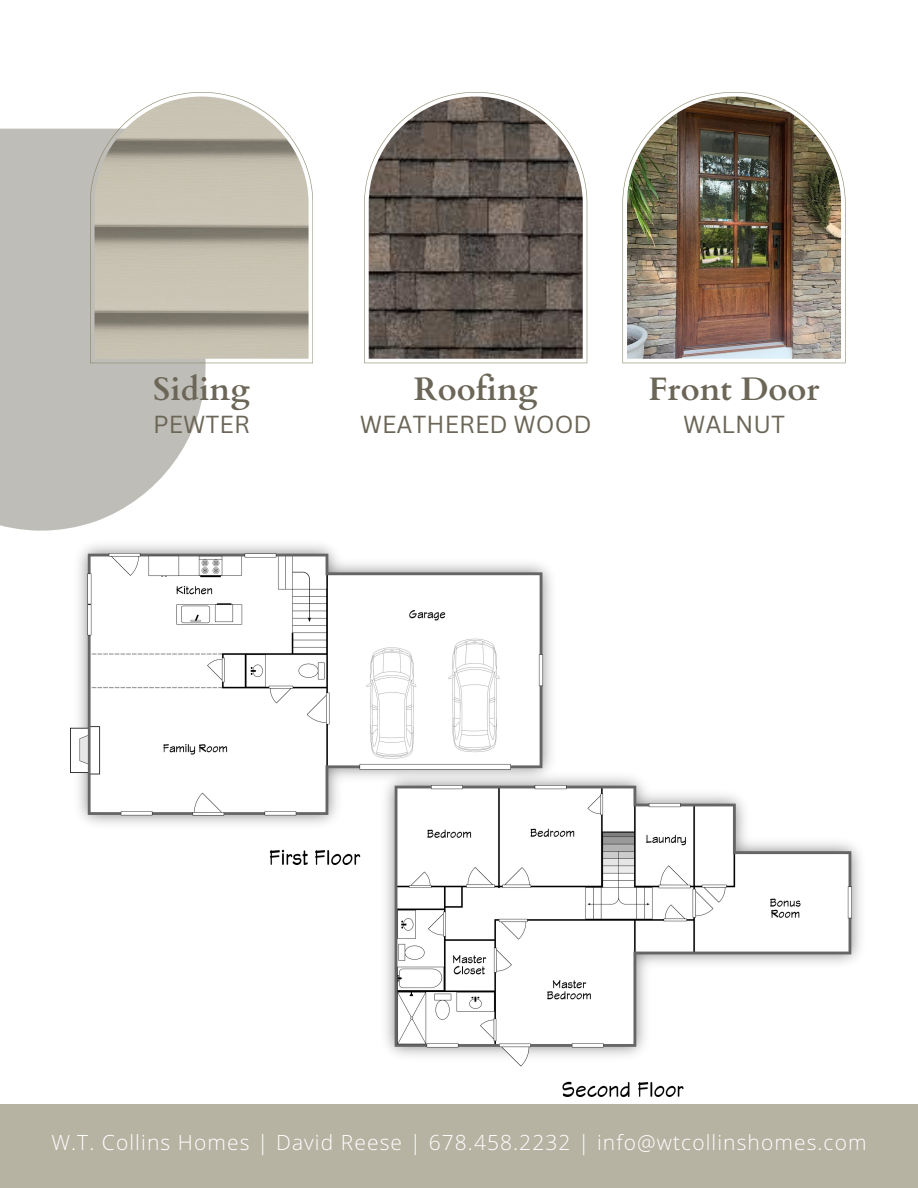
<style>
.page{position:relative;width:918px;height:1188px;background:#fff}
.page>*{position:absolute;margin:0;border:0;box-sizing:border-box;transform-origin:0 0}
.t1{font:700 32.55px "Cardo";color:#6b6657}
.t2{font:24px "Canva Sans";color:#6b6657}
.t3{font:300 21px "Open Sans Hebrew";letter-spacing:.055em;color:#fff}
</style>
<div class="page">
<img style="left:386px;top:777px;width:474px;height:320px">
<img style="left:70px;top:545px;width:489px;height:319px">
<div style="left:0;top:1104px;width:918px;height:84px;background:#b6b3a3"></div>
<svg style="left:0;top:129px;width:206px;height:402px;background:#c5c4be"></svg>
<svg style="left:90px;top:92px;width:223px;height:271px"></svg>
<img style="left:95px;top:97px;width:214px;height:262px">
<svg style="left:364px;top:92px;width:223px;height:271px"></svg>
<img style="left:369px;top:97px;width:214px;height:262px">
<svg style="left:622px;top:92px;width:224px;height:271px"></svg>
<img style="left:627px;top:97px;width:214px;height:262px">
<p class="t1" style="left:153px;top:368px;width:98px">Siding</p>
<p class="t2" style="left:153px;top:407px;width:98px">PEWTER</p>
<p class="t1" style="left:414px;top:368px;width:125px">Roofing</p>
<p class="t2" style="left:360px;top:407px;width:234px">WEATHERED WOOD</p>
<p class="t1" style="left:648px;top:368px;width:173px">Front Door</p>
<p class="t2" style="left:683px;top:407px;width:103px">WALNUT</p>
<p class="t3" style="left:51px;top:1128px;width:817px">W.T. Collins Homes | David Reese | 678.458.2232 | info@wtcollinshomes.com</p>
</div>
